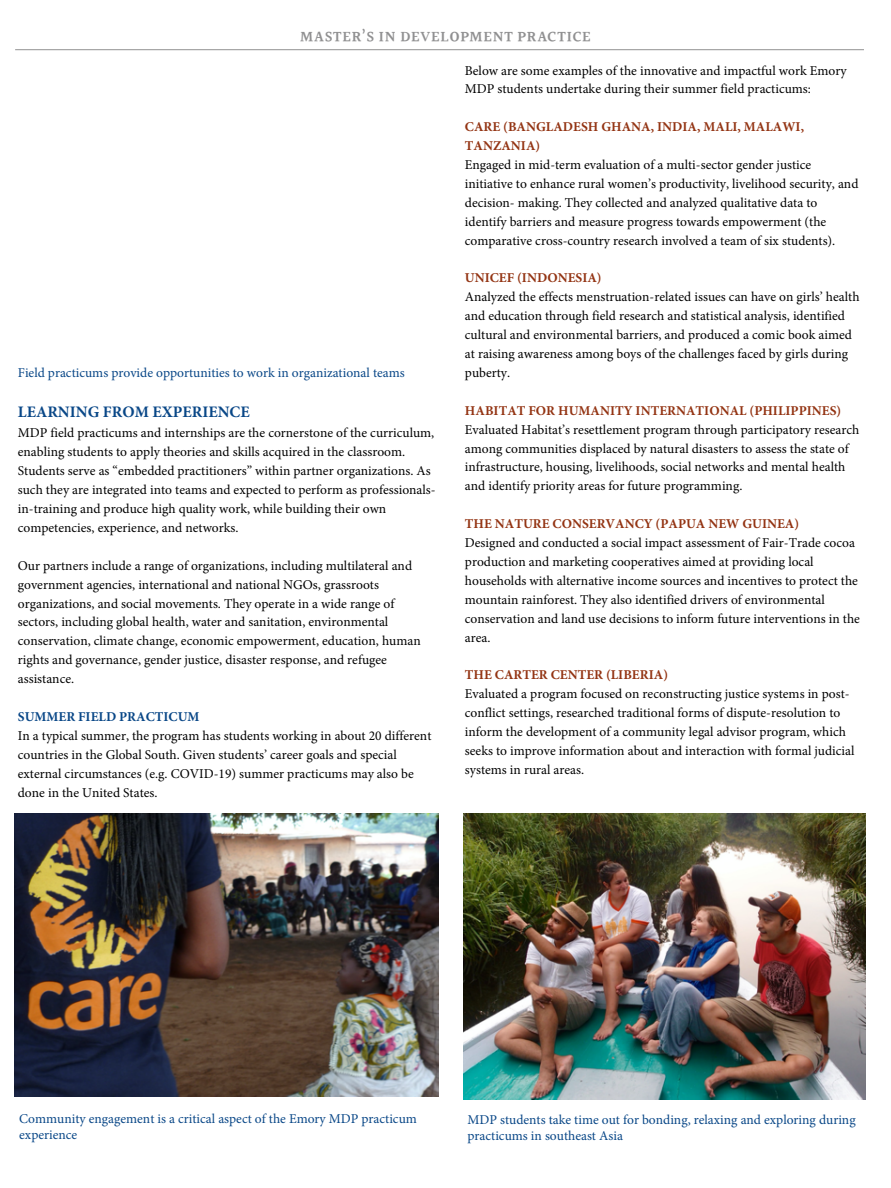
<style>
.page{position:relative;width:891px;height:1188px;background:#fff}
.page>*{position:absolute;margin:0;border:0;box-sizing:border-box;transform-origin:0 0}
.t1{font:700 16.05px "Minion Pro";color:#094787}
.t2{font:600 15px "Halant";letter-spacing:.05em;color:#909091}
.t3{font:13.5px/18.9px "Minion Pro";color:#000}
.t4{font:13.5px/16.2px "Minion Pro";color:#094787}
.t5{font:700 13.5px/18.9px "Minion Pro";color:#933413}
.t6{font:700 13.5px "Minion Pro";color:#094787}
</style>
<div class="page">
<hr style="left:15px;top:49px;width:849px;height:1px;background:#909091">
<img style="left:15px;top:814px;width:423px;height:283px">
<img style="left:463px;top:814px;width:403px;height:285px">
<p class="t2" style="left:300px;top:26px;width:292px">MASTER’S IN DEVELOPMENT PRACTICE</p>
<p class="t3" style="left:465px;top:61px;width:383px">Below are some examples of the innovative and impactful work Emory<br>MDP students undertake during their summer field practicums:</p>
<p class="t5" style="left:465px;top:117px;width:341px">CARE (BANGLADESH GHANA, INDIA, MALI, MALAWI,<br>TANZANIA)</p>
<p class="t3" style="left:465px;top:155px;width:395px">Engaged in mid-term evaluation of a multi-sector gender justice initiative to enhance rural women’s productivity, livelihood security, and decision- making. They collected and analyzed qualitative data to identify barriers and measure progress towards empowerment (the comparative cross-country research involved a team of six students).</p>
<p class="t5" style="left:465px;top:269px;width:138px">UNICEF (INDONESIA)</p>
<p class="t3" style="left:465px;top:288px;width:396px">Analyzed the effects menstruation-related issues can have on girls’ health and education through field research and statistical analysis, identified cultural and environmental barriers, and produced a comic book aimed at raising awareness among boys of the challenges faced by girls during puberty.</p>
<p class="t5" style="left:465px;top:401px;width:378px">HABITAT FOR HUMANITY INTERNATIONAL (PHILIPPINES)</p>
<p class="t3" style="left:465px;top:420px;width:396px">Evaluated Habitat’s resettlement program through participatory research among communities displaced by natural disasters to assess the state of infrastructure, housing, livelihoods, social networks and mental health and identify priority areas for future programming.</p>
<p class="t5" style="left:465px;top:514px;width:336px">THE NATURE CONSERVANCY (PAPUA NEW GUINEA)</p>
<p class="t3" style="left:465px;top:533px;width:397px">Designed and conducted a social impact assessment of Fair-Trade cocoa production and marketing cooperatives aimed at providing local households with alternative income sources and incentives to protect the mountain rainforest. They also identified drivers of environmental conservation and land use decisions to inform future interventions in the area.</p>
<p class="t5" style="left:465px;top:665px;width:205px">THE CARTER CENTER (LIBERIA)</p>
<p class="t3" style="left:465px;top:685px;width:391px">Evaluated a program focused on reconstructing justice systems in post&shy;conflict settings, researched traditional forms of dispute-resolution to inform the development of a community legal advisor program, which seeks to improve information about and interaction with formal judicial systems in rural areas.</p>
<p class="t4" style="left:18px;top:365px;width:388px">Field practicums provide opportunities to work in organizational teams</p>
<p class="t1" style="left:18px;top:401px;width:233px">LEARNING FROM EXPERIENCE</p>
<p class="t3" style="left:18px;top:424px;width:419px">MDP field practicums and internships are the cornerstone of the curriculum, enabling students to apply theories and skills acquired in the classroom.<br>Students serve as “embedded practitioners” within partner organizations. As such they are integrated into teams and expected to perform as professionals&shy;in-training and produce high quality work, while building their own competencies, experience, and networks.</p>
<p class="t3" style="left:18px;top:556px;width:404px">Our partners include a range of organizations, including multilateral and government agencies, international and national NGOs, grassroots organizations, and social movements. They operate in a wide range of sectors, including global health, water and sanitation, environmental conservation, climate change, economic empowerment, education, human rights and governance, gender justice, disaster response, and refugee assistance.</p>
<p class="t6" style="left:18px;top:707px;width:183px">SUMMER FIELD PRACTICUM</p>
<p class="t3" style="left:18px;top:726px;width:415px">In a typical summer, the program has students working in about 20 different countries in the Global South. Given students’ career goals and special external circumstances (e.g. COVID-19) summer practicums may also be done in the United States.</p>
<p class="t4" style="left:19px;top:1111px;width:399px">Community engagement is a critical aspect of the Emory MDP practicum experience</p>
<p class="t4" style="left:468px;top:1112px;width:390px">MDP students take time out for bonding, relaxing and exploring during practicums in southeast Asia</p>
</div>
